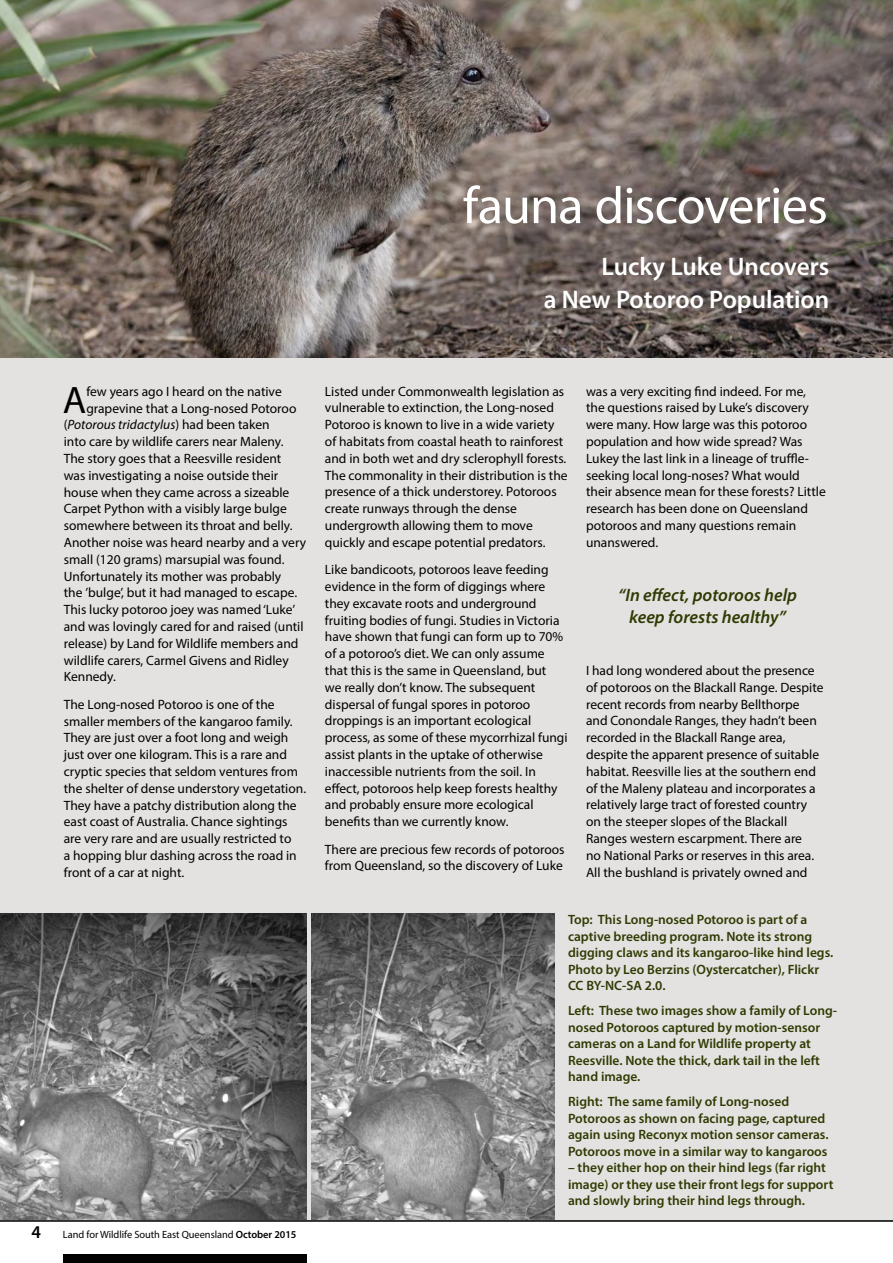
<style>
.page{position:relative;width:893px;height:1263px;background:#fff}
.page>*{position:absolute;margin:0;border:0;box-sizing:border-box;transform-origin:0 0}
.t1{font:52.5px "Myriad Pro";letter-spacing:-.015em;color:#fff}
.t2{font:38.4px "Myriad Pro";color:#000}
.t3{font:600 25.5px/33px "Myriad Pro";color:#fff;text-align:right}
.t4{font:italic 600 18px/21.6px "Myriad Pro";color:#2f3b03;text-align:center}
.t5{font:13.5px/16.8px "Myriad Pro";color:#000}
.t6{font:600 13.5px/16.5px "Myriad Pro";color:#2f3b03}
.t7{font:italic 13.5px "Myriad Pro";color:#000}
.t8{font:10.5px "Myriad Pro";letter-spacing:-.005em;color:#000}
.s1{font-style:normal}
.s2{font-weight:600;font-size:18px}
.s3{font-weight:600}
</style>
<div class="page">
<div style="left:0;top:0;width:893px;height:1222px;background:#e4e2e0"></div>
<img style="left:0;top:0;width:893px;height:357px">
<img style="left:0;top:913px;width:307px;height:306px">
<img style="left:311px;top:913px;width:244px;height:306px">
<div style="left:64px;top:1255px;width:243px;height:8px;background:#000"></div>
<hr style="left:0;top:1220px;width:893px;height:2px;background:#000">
<h1 class="t1" style="left:463px;top:173px;width:366px">fauna discoveries</h1>
<h3 class="t3" style="left:544px;top:249px;width:287px">Lucky Luke Uncovers<br>a New Potoroo Population</h3>
<h2 class="t2" style="left:63px;top:376px;width:25px">A</h2>
<p class="t5" style="left:86px;top:383px;width:197px">few years ago I heard on the native</p>
<p class="t5" style="left:86px;top:399px;width:212px">grapevine that a Long-nosed Potoroo</p>
<p class="t7" style="left:64px;top:417px;width:207px"><span class="s1">(</span>Potorous tridactylus<span class="s1">) had been taken</span></p>
<p class="t5" style="left:64px;top:433px;width:221px">into care by wildlife carers near Maleny.</p>
<p class="t5" style="left:64px;top:450px;width:219px">The story goes that a Reesville resident</p>
<p class="t5" style="left:64px;top:467px;width:216px">was investigating a noise outside their</p>
<p class="t5" style="left:64px;top:483px;width:227px">house when they came across a sizeable</p>
<p class="t5" style="left:64px;top:500px;width:225px">Carpet Python with a visibly large bulge</p>
<p class="t5" style="left:64px;top:517px;width:230px">somewhere between its throat and belly.</p>
<p class="t5" style="left:64px;top:534px;width:244px">Another noise was heard nearby and a very</p>
<p class="t5" style="left:64px;top:551px;width:222px">small (120 grams) marsupial was found.</p>
<p class="t5" style="left:64px;top:567px;width:219px">Unfortunately its mother was probably</p>
<p class="t5" style="left:64px;top:584px;width:235px">the ’bulge’, but it had managed to escape.</p>
<p class="t5" style="left:64px;top:601px;width:233px">This lucky potoroo joey was named ‘Luke’</p>
<p class="t5" style="left:64px;top:618px;width:241px">and was lovingly cared for and raised (until</p>
<p class="t5" style="left:64px;top:635px;width:236px">release) by Land for Wildlife members and</p>
<p class="t5" style="left:64px;top:651px;width:226px">wildlife carers, Carmel Givens and Ridley</p>
<p class="t5" style="left:64px;top:668px;width:54px">Kennedy.</p>
<p class="t5" style="left:64px;top:696px;width:244px">The Long-nosed Potoroo is one of the smaller members of the kangaroo family.<br>They are just over a foot long and weigh just over one kilogram. This is a rare and cryptic species that seldom ventures from the shelter of dense understory vegetation.<br>They have a patchy distribution along the east coast of Australia. Chance sightings are very rare and are usually restricted to<br>a hopping blur dashing across the road in front of a car at night.</p>
<p class="t8" style="left:31px;top:1228px;width:267px"><span class="s2">4</span> Land for Wildlife South East Queensland <span class="s3">October 2015</span></p>
<p class="t5" style="left:325px;top:383px;width:244px">Listed under Commonwealth legislation as vulnerable to extinction, the Long-nosed Potoroo is known to live in a wide variety of habitats from coastal heath to rainforest and in both wet and dry sclerophyll forests.<br>The commonality in their distribution is the presence of a thick understorey. Potoroos create runways through the dense undergrowth allowing them to move quickly and escape potential predators.</p>
<p class="t5" style="left:325px;top:561px;width:244px">Like bandicoots, potoroos leave feeding evidence in the form of diggings where they excavate roots and underground fruiting bodies of fungi. Studies in Victoria have shown that fungi can form up to 70% of a potoroo’s diet. We can only assume that this is the same in Queensland, but<br>we really don’t know. The subsequent dispersal of fungal spores in potoroo droppings is an important ecological process, as some of these mycorrhizal fungi assist plants in the uptake of otherwise inaccessible nutrients from the soil. In effect, potoroos help keep forests healthy and probably ensure more ecological benefits than we currently know.</p>
<p class="t5" style="left:325px;top:840px;width:241px">There are precious few records of potoroos from Queensland, so the discovery of Luke</p>
<p class="t5" style="left:586px;top:382px;width:241px">was a very exciting find indeed. For me, the questions raised by Luke’s discovery were many. How large was this potoroo population and how wide spread? Was Lukey the last link in a lineage of truffle&shy;seeking local long-noses? What would their absence mean for these forests? Little research has been done on Queensland potoroos and many questions remain unanswered.</p>
<h3 class="t4" style="left:618px;top:584px;width:180px">“In effect, potoroos help keep forests healthy”</h3>
<p class="t5" style="left:586px;top:662px;width:239px">I had long wondered about the presence of potoroos on the Blackall Range. Despite recent records from nearby Bellthorpe and Conondale Ranges, they hadn’t been recorded in the Blackall Range area, despite the apparent presence of suitable habitat. Reesville lies at the southern end of the Maleny plateau and incorporates a relatively large tract of forested country on the steeper slopes of the Blackall Ranges western escarpment. There are<br>no National Parks or reserves in this area.<br>All the bushland is privately owned and</p>
<p class="t6" style="left:568px;top:911px;width:267px">Top: This Long-nosed Potoroo is part of a captive breeding program. Note its strong digging claws and its kangaroo-like hind legs.<br>Photo by Leo Berzins (Oystercatcher), Flickr CC BY-NC-SA 2.0.</p>
<p class="t6" style="left:568px;top:1002px;width:271px">Left: These two images show a family of Long&shy;nosed Potoroos captured by motion-sensor cameras on a Land for Wildlife property at Reesville. Note the thick, dark tail in the left hand image.</p>
<p class="t6" style="left:568px;top:1093px;width:262px">Right: The same family of Long-nosed Potoroos as shown on facing page, captured again using Reconyx motion sensor cameras.<br>Potoroos move in a similar way to kangaroos</p>
<p class="t6" style="left:568px;top:1159px;width:267px">– they either hop on their hind legs (far right image) or they use their front legs for support and slowly bring their hind legs through.</p>
</div>
